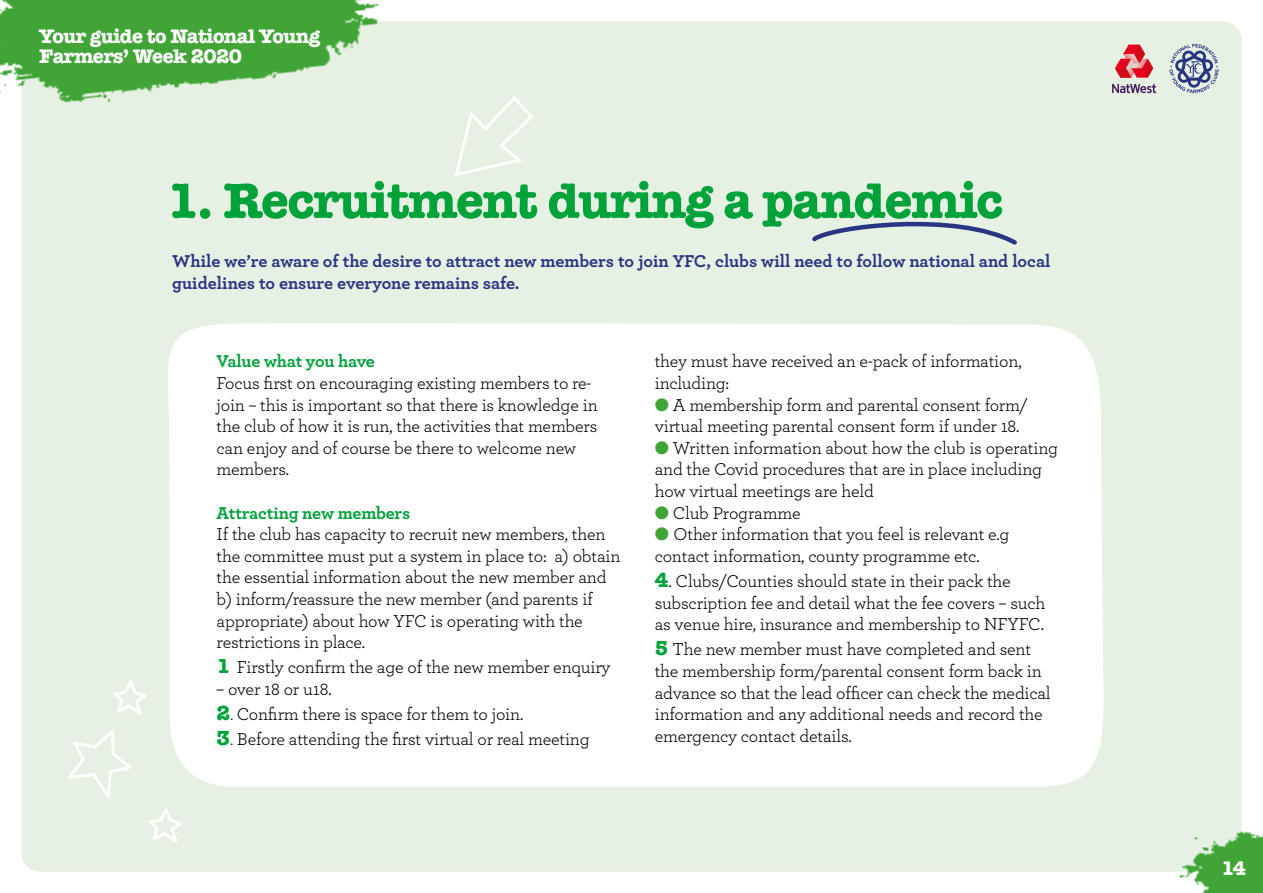
<style>
.page{position:relative;width:1263px;height:893px;background:#fff}
.page>*{position:absolute;margin:0;border:0;box-sizing:border-box;transform-origin:0 0}
.t1{font:700 51.3px "American Typewriter";letter-spacing:-.03em;color:#00a23a}
.t2{font:700 20.25px/20.2px "American Typewriter";letter-spacing:-.03em;color:#fff}
.t3{font:18px/21.6px "Archer";letter-spacing:-.01em;color:#000}
.t4{font:700 18px/21.6px "Archer";color:#283583}
.t5{font:700 18px "Archer";letter-spacing:-.015em;color:#00a23a}
.s1{font-family:"American Typewriter";font-weight:700;font-size:21px;color:#00a23a}
.s2{font-size:15px}
.s3{color:#3fa535}
</style>
<div class="page">
<div style="left:11px;top:11px;width:1241px;height:871px;background:#e7f1e3;border-radius:30px"></div>
<div style="left:0;top:0;width:1263px;height:893px;border:21px solid #fff;border-radius:30px"></div>
<img style="left:0;top:0;width:462px;height:132px">
<img style="left:1154px;top:813px;width:109px;height:80px">
<svg style="left:1112px;top:84px;width:44px;height:9px"></svg>
<svg style="left:1115px;top:45px;width:38px;height:33px"></svg>
<svg style="left:1169px;top:44px;width:50px;height:49px"></svg>
<div style="left:168px;top:323px;width:935px;height:464px;background:#fff"></div>
<svg style="left:452px;top:93px;width:81px;height:83px"></svg>
<svg style="left:812px;top:221px;width:205px;height:24px"></svg>
<svg style="left:68px;top:675px;width:114px;height:168px"></svg>
<p class="t2" style="left:39px;top:25px;width:282px">Your guide to National Young<br>Farmers’ Week 2020</p>
<h1 class="t1" style="left:166px;top:156px;width:839px">1. Recruitment during a pandemic</h1>
<p class="t4" style="left:172px;top:250px;width:880px">While we’re aware of the desire to attract new members to join YFC, clubs will need to follow national and local guidelines to ensure everyone remains safe.</p>
<p class="t5" style="left:217px;top:350px;width:160px">Value what you have</p>
<p class="t3" style="left:217px;top:372px;width:383px">Focus first on encouraging existing members to re&shy;join – this is important so that there is knowledge in the club of how it is run, the activities that members can enjoy and of course be there to welcome new members.</p>
<p class="t5" style="left:217px;top:501px;width:195px">Attracting new members</p>
<p class="t3" style="left:217px;top:523px;width:405px">If the club has capacity to recruit new members, then the committee must put a system in place to: a) obtain the essential information about the new member and b) inform/reassure the new member (and parents if appropriate) about how YFC is operating with the restrictions in place.</p>
<p class="t3" style="left:217px;top:656px;width:395px"><span class="s1">1</span> Firstly confirm the age of the new member enquiry</p>
<p class="t3" style="left:217px;top:678px;width:117px">– over 18 or u18.</p>
<p class="t3" style="left:217px;top:703px;width:308px"><span class="s1">2</span><span class="s2">.</span> Confirm there is space for them to join.</p>
<p class="t3" style="left:217px;top:728px;width:374px"><span class="s1">3</span><span class="s2">.</span> Before attending the first virtual or real meeting</p>
<p class="t3" style="left:655px;top:350px;width:368px">they must have received an e-pack of information, including:</p>
<p class="t3" style="left:655px;top:393px;width:375px"><span class="s3">●</span> A membership form and parental consent form/ virtual meeting parental consent form if under 18.</p>
<p class="t3" style="left:655px;top:436px;width:405px"><span class="s3">●</span> Written information about how the club is operating and the Covid procedures that are in place including how virtual meetings are held</p>
<p class="t3" style="left:655px;top:501px;width:147px"><span class="s3">●</span> Club Programme</p>
<p class="t3" style="left:655px;top:523px;width:356px"><span class="s3">●</span> Other information that you feel is relevant e.g contact information, county programme etc.</p>
<p class="t3" style="left:655px;top:570px;width:392px"><span class="s1">4</span>. Clubs/Counties should state in their pack the subscription fee and detail what the fee covers – such as venue hire, insurance and membership to NFYFC.</p>
<p class="t3" style="left:655px;top:638px;width:397px"><span class="s1">5</span> The new member must have completed and sent the membership form/parental consent form back in advance so that the lead officer can check the medical information and any additional needs and record the emergency contact details.</p>
<p class="t2" style="left:1221px;top:857px;width:26px">14</p>
</div>
